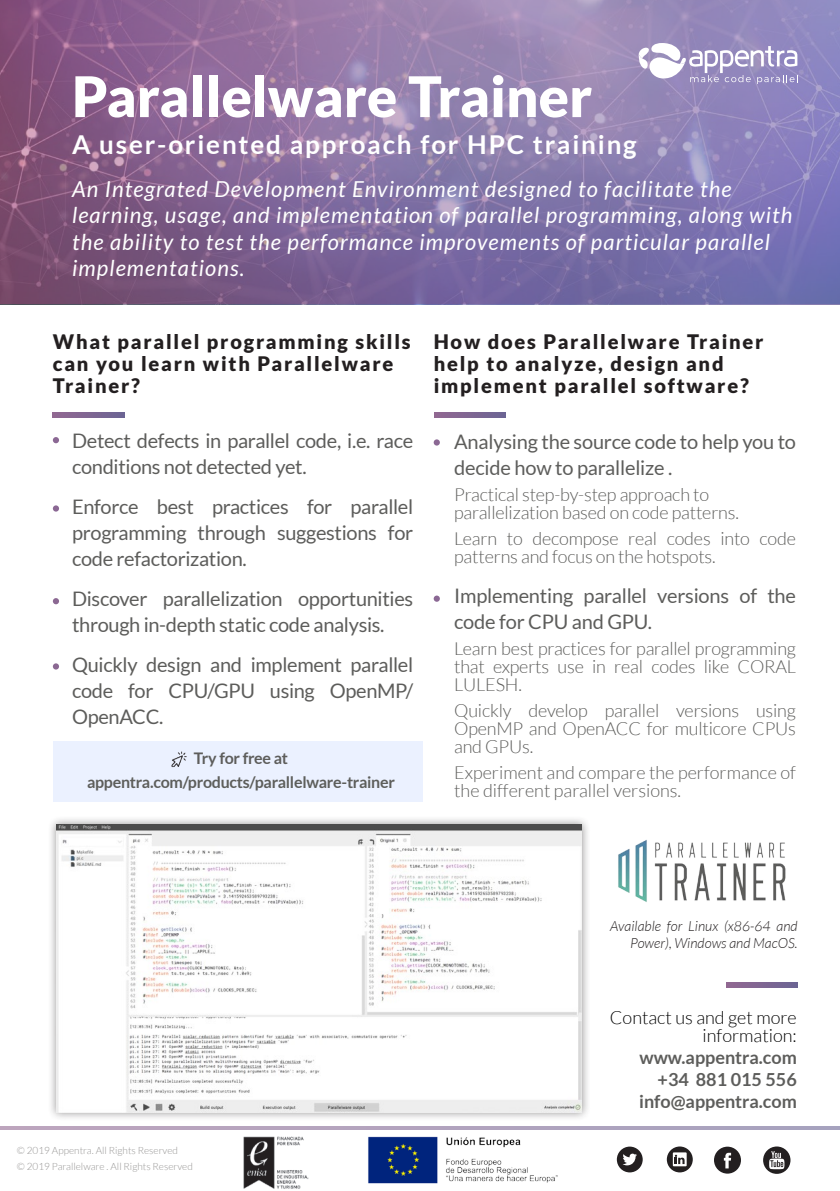
<style>
.page{position:relative;width:840px;height:1191px;background:#fff}
.page>*{position:absolute;margin:0;border:0;box-sizing:border-box;transform-origin:0 0}
.t1{font:900 56px "Lato";color:#fff}
.t2{font:700 26px "Lato";letter-spacing:.07em;color:#fff}
.t3{font:italic 22px/26.4px "Lato";letter-spacing:.05em;color:#fff}
.t4{font:20px/26px "Lato";letter-spacing:-.015em;color:#5d5d5b}
.t5{font:900 20px/22px "Lato";letter-spacing:.09em;color:#231f20}
.t6{font:300 18px/18px "Lato";letter-spacing:-.01em;color:#5d5d5b}
.t7{font:700 18px "Lato";color:#5d5d5b}
.t8{font:300 18px/18px "Lato";color:#000;text-align:right}
.t9{font:700 16px "Lato";letter-spacing:-.015em;color:#5d5e5b}
.t10{font:700 16px "Lato";letter-spacing:-.015em;color:#5d5d5b}
.t11{font:italic 300 14px/16.8px "Lato";color:#231f20;text-align:right}
.t12{font:300 10px "Lato";color:#969594}
</style>
<div class="page">
<svg style="left:0;top:0;width:839px;height:304px;background:#8770a0"></svg>
<svg style="left:637px;top:43px;width:160px;height:41px"></svg>
<hr style="left:0;top:1126px;width:839px;height:3px;background:#b2a3be">
<svg style="left:53px;top:412px;width:71px;height:6px"></svg>
<svg style="left:53px;top:437px;width:6px;height:6px"></svg>
<svg style="left:53px;top:505px;width:6px;height:6px"></svg>
<svg style="left:53px;top:598px;width:6px;height:6px"></svg>
<svg style="left:53px;top:663px;width:6px;height:6px"></svg>
<svg style="left:433px;top:439px;width:6px;height:6px"></svg>
<div style="left:433px;top:595px;width:6px;height:7px;background:#8b6894;border-radius:50%"></div>
<svg style="left:434px;top:412px;width:71px;height:6px"></svg>
<div style="left:48px;top:816px;width:542px;height:305px;background:#231f20;opacity:.47"></div>
<img style="left:56px;top:824px;width:525px;height:288px">
<img style="left:618px;top:839px;width:168px;height:63px">
<div style="left:54px;top:741px;width:369px;height:60px;background:#ebf1ff"></div>
<img style="left:171px;top:751px;width:16px;height:16px">
<img style="left:368px;top:1136px;width:190px;height:48px">
<img style="left:243px;top:1136px;width:66px;height:53px">
<svg style="left:666px;top:1146px;width:26px;height:26px"></svg>
<svg style="left:714px;top:1146px;width:26px;height:27px"></svg>
<svg style="left:616px;top:1146px;width:26px;height:26px"></svg>
<svg style="left:763px;top:1146px;width:27px;height:27px"></svg>
<svg style="left:726px;top:982px;width:71px;height:5px"></svg>
<p class="t1" style="left:72px;top:64px;width:521px">Parallelware Trainer</p>
<p class="t2" style="left:72px;top:129px;width:566px">A user-oriented approach for HPC training</p>
<p class="t3" style="left:72px;top:176px;width:721px">An Integrated Development Environment designed to facilitate the learning, usage, and implementation of parallel programming, along with the ability to test the performance improvements of particular parallel implementations.</p>
<p class="t5" style="left:53px;top:330px;width:359px">What parallel programming skills can you learn with Parallelware<br>Trainer?</p>
<p class="t5" style="left:433px;top:330px;width:331px">How does Parallelware Trainer help to analyze, design and implement parallel software?</p>
<p class="t4" style="left:72px;top:428px;width:342px">Detect defects in parallel code, i.e. race conditions not detected yet.</p>
<p class="t4" style="left:72px;top:494px;width:342px;text-align:justify">Enforce best practices for parallel programming through suggestions for code refactorization.</p>
<p class="t4" style="left:72px;top:586px;width:342px">Discover parallelization opportunities through in-depth static code analysis.</p>
<p class="t4" style="left:72px;top:652px;width:342px;text-align:justify">Quickly design and implement parallel code for CPU/GPU using OpenMP/ OpenACC.</p>
<p class="t10" style="left:194px;top:749px;width:95px">Try for free at</p>
<p class="t9" style="left:87px;top:773px;width:309px">appentra.com/products/parallelware-trainer</p>
<p class="t4" style="left:454px;top:429px;width:343px">Analysing the source code to help you to decide how to parallelize .</p>
<p class="t6" style="left:454px;top:486px;width:286px">Practical step-by-step approach to parallelization based on code patterns.</p>
<p class="t6" style="left:454px;top:530px;width:343px">Learn to decompose real codes into code patterns and focus on the hotspots.</p>
<p class="t4" style="left:454px;top:583px;width:343px">Implementing parallel versions of the code for CPU and GPU.</p>
<p class="t6" style="left:454px;top:640px;width:343px;text-align:justify">Learn best practices for parallel programming that experts use in real codes like CORAL LULESH.</p>
<p class="t6" style="left:454px;top:702px;width:343px;text-align:justify">Quickly develop parallel versions using OpenMP and OpenACC for multicore CPUs and GPUs.</p>
<p class="t6" style="left:454px;top:764px;width:343px">Experiment and compare the performance of the different parallel versions.</p>
<p class="t12" style="left:17px;top:1145px;width:163px">© 2019 Appentra. All Rights Reserved</p>
<p class="t12" style="left:17px;top:1161px;width:177px">© 2019 Parallelware . All Rights Reserved</p>
<p class="t11" style="left:610px;top:918px;width:189px">Available for Linux (x86-64 and<br>Power), Windows and MacOS.</p>
<p class="t8" style="left:609px;top:1008px;width:188px">Contact us and get more information:</p>
<p class="t7" style="left:639px;top:1047px;width:159px">www.appentra.com</p>
<p class="t7" style="left:657px;top:1069px;width:141px">+34 881 015 556</p>
<p class="t7" style="left:638px;top:1091px;width:159px">info@appentra.com</p>
</div>
